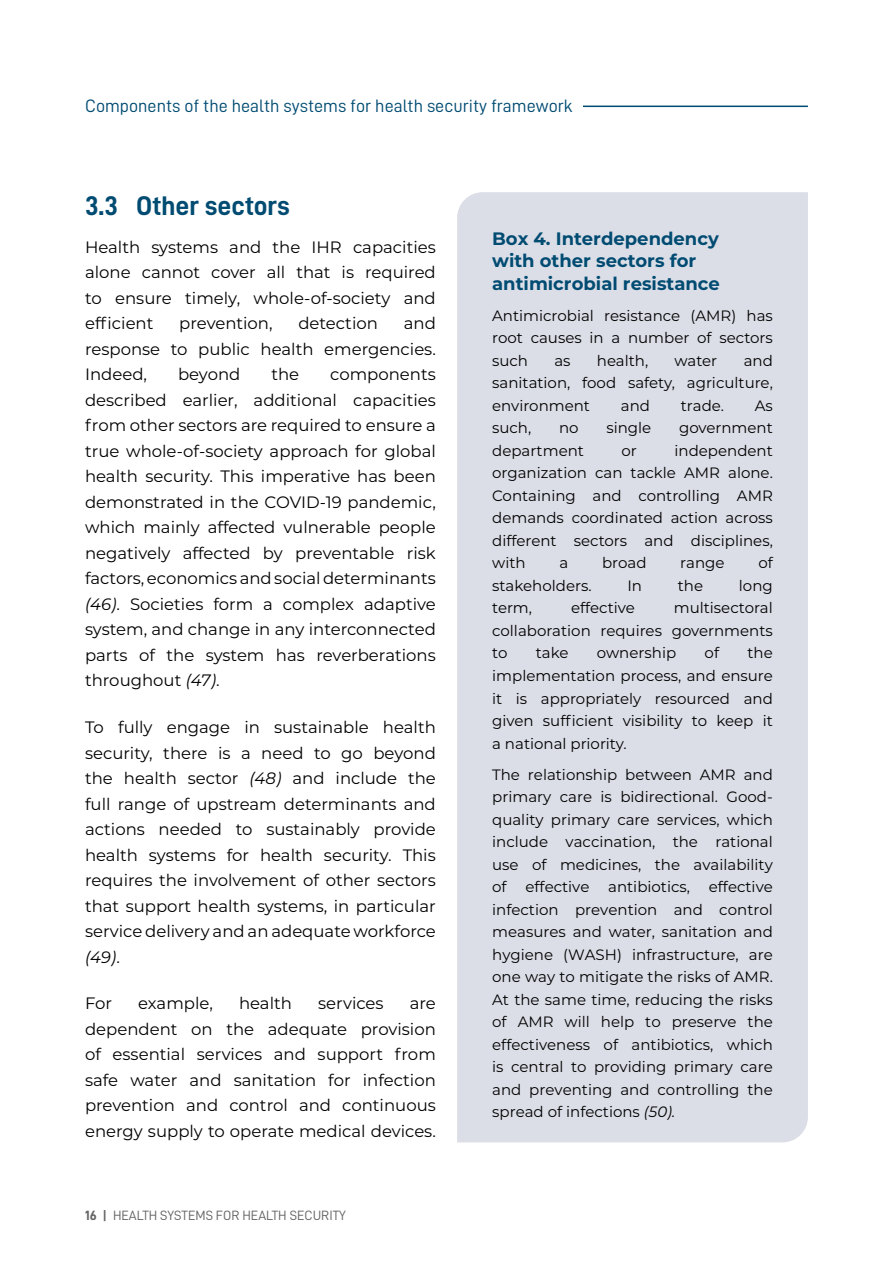
<style>
.page{position:relative;width:893px;height:1263px;background:#fff}
.page>*{position:absolute;margin:0;border:0;box-sizing:border-box;transform-origin:0 0}
.t1{font:27px "D DIN Bold";color:#004b72}
.t2{font:700 18px/22.5px "Montserrat";color:#004b72}
.t3{font:18px "D DIN";color:#004b72}
.t4{font:16.5px/25.5px "Montserrat";color:#000;text-align:justify}
.t5{font:15px/22.5px "Montserrat";color:#000;text-align:justify}
.t6{font:13.5px "D DIN";color:#646363}
.s1{font-style:italic}
.s2{font-family:"D DIN Bold"}
</style>
<div class="page">
<div style="left:457px;top:192px;width:351px;height:950px;background:#dcdee7"></div>
<hr style="left:583px;top:106px;width:225px;height:1px;background:#004b72">
<p class="t3" style="left:85px;top:96px;width:489px">Components of the health systems for health security framework</p>
<h1 class="t1" style="left:85px;top:190px;width:206px">3.3 Other sectors</h1>
<p class="t4" style="left:85px;top:234px;width:352px">Health systems and the IHR capacities alone cannot cover all that is required to ensure timely, whole-of-society and efficient</p>
<p class="t4" style="left:85px;top:310px;width:352px;text-indent:319px">and response to public health emergencies.<br>Indeed,</p>
<p class="t4" style="left:179px;top:310px;width:95px">prevention,</p>
<p class="t4" style="left:298px;top:310px;width:81px">detection</p>
<p class="t4" style="left:178px;top:361px;width:64px">beyond</p>
<p class="t4" style="left:271px;top:361px;width:29px">the</p>
<p class="t4" style="left:85px;top:361px;width:352px;text-indent:245px">components described earlier, additional capacities from other sectors are required to ensure a true whole-of-society approach for global health security. This imperative has been demonstrated in the COVID-19 pandemic, which mainly affected vulnerable people negatively affected by preventable risk factors, economics and social determinants <span class="s1">(46)</span>. Societies form a complex adaptive system, and change in any interconnected parts of the system has reverberations throughout <span class="s1">(47)</span>.</p>
<p class="t4" style="left:85px;top:714px;width:352px">To fully engage in sustainable health security, there is a need to go beyond the health sector <span class="s1">(48)</span> and include the full range of upstream determinants and actions needed to sustainably provide health systems for health security. This requires the involvement of other sectors that support health systems, in particular service delivery and an adequate workforce <span class="s1">(49)</span>.</p>
<p class="t4" style="left:85px;top:990px;width:29px">For</p>
<p class="t4" style="left:138px;top:990px;width:76px">example,</p>
<p class="t4" style="left:239px;top:990px;width:54px">health</p>
<p class="t4" style="left:318px;top:990px;width:67px">services</p>
<p class="t4" style="left:85px;top:990px;width:352px;text-indent:325px">are dependent on the adequate provision of essential services and support from safe water and sanitation for infection prevention and control and continuous energy supply to operate medical devices.</p>
<p class="t6" style="left:85px;top:1208px;width:262px"><span class="s2">16 |</span> HEALTH SYSTEMS FOR HEALTH SECURITY</p>
<p class="t2" style="left:492px;top:226px;width:229px">Box 4. Interdependency with other sectors for antimicrobial resistance</p>
<p class="t5" style="left:492px;top:304px;width:282px">Antimicrobial resistance (AMR) has root causes in a number of sectors such</p>
<p class="t5" style="left:492px;top:349px;width:282px;text-indent:251px">and sanitation, food safety, agriculture, environment</p>
<p class="t5" style="left:554px;top:349px;width:18px">as</p>
<p class="t5" style="left:597px;top:349px;width:53px">health,</p>
<p class="t5" style="left:675px;top:349px;width:44px">water</p>
<p class="t5" style="left:621px;top:394px;width:31px">and</p>
<p class="t5" style="left:681px;top:394px;width:45px">trade.</p>
<p class="t5" style="left:755px;top:394px;width:20px">As</p>
<p class="t5" style="left:492px;top:416px;width:41px">such,</p>
<p class="t5" style="left:559px;top:416px;width:21px">no</p>
<p class="t5" style="left:606px;top:416px;width:46px">single</p>
<p class="t5" style="left:679px;top:416px;width:95px">government</p>
<p class="t5" style="left:492px;top:439px;width:93px">department</p>
<p class="t5" style="left:621px;top:439px;width:17px">or</p>
<p class="t5" style="left:492px;top:439px;width:282px;text-indent:182px">independent organization can tackle AMR alone.<br>Containing and controlling AMR demands coordinated action across different sectors and disciplines, with</p>
<p class="t5" style="left:559px;top:551px;width:10px">a</p>
<p class="t5" style="left:602px;top:551px;width:46px">broad</p>
<p class="t5" style="left:680px;top:551px;width:46px">range</p>
<p class="t5" style="left:758px;top:551px;width:16px">of</p>
<p class="t5" style="left:492px;top:574px;width:101px">stakeholders.</p>
<p class="t5" style="left:627px;top:574px;width:16px">In</p>
<p class="t5" style="left:678px;top:574px;width:27px">the</p>
<p class="t5" style="left:739px;top:574px;width:35px">long</p>
<p class="t5" style="left:492px;top:596px;width:41px">term,</p>
<p class="t5" style="left:571px;top:596px;width:65px">effective</p>
<p class="t5" style="left:492px;top:596px;width:282px;text-indent:182px">multisectoral collaboration requires governments to</p>
<p class="t5" style="left:536px;top:641px;width:34px">take</p>
<p class="t5" style="left:597px;top:641px;width:81px">ownership</p>
<p class="t5" style="left:705px;top:641px;width:16px">of</p>
<p class="t5" style="left:492px;top:641px;width:282px;text-indent:255px">the implementation process, and ensure it is appropriately resourced and given sufficient visibility to keep it a national priority.</p>
<p class="t5" style="left:492px;top:762px;width:282px">The relationship between AMR and primary care is bidirectional. Good&shy;quality primary care services, which include vaccination, the rational use of medicines, the availability of effective antibiotics, effective infection prevention and control measures and water, sanitation and hygiene (WASH) infrastructure, are one way to mitigate the risks of AMR.<br>At the same time, reducing the risks of AMR will help to preserve the effectiveness of antibiotics, which is central to providing primary care and preventing and controlling the spread of infections <span class="s1">(50).</span></p>
</div>
